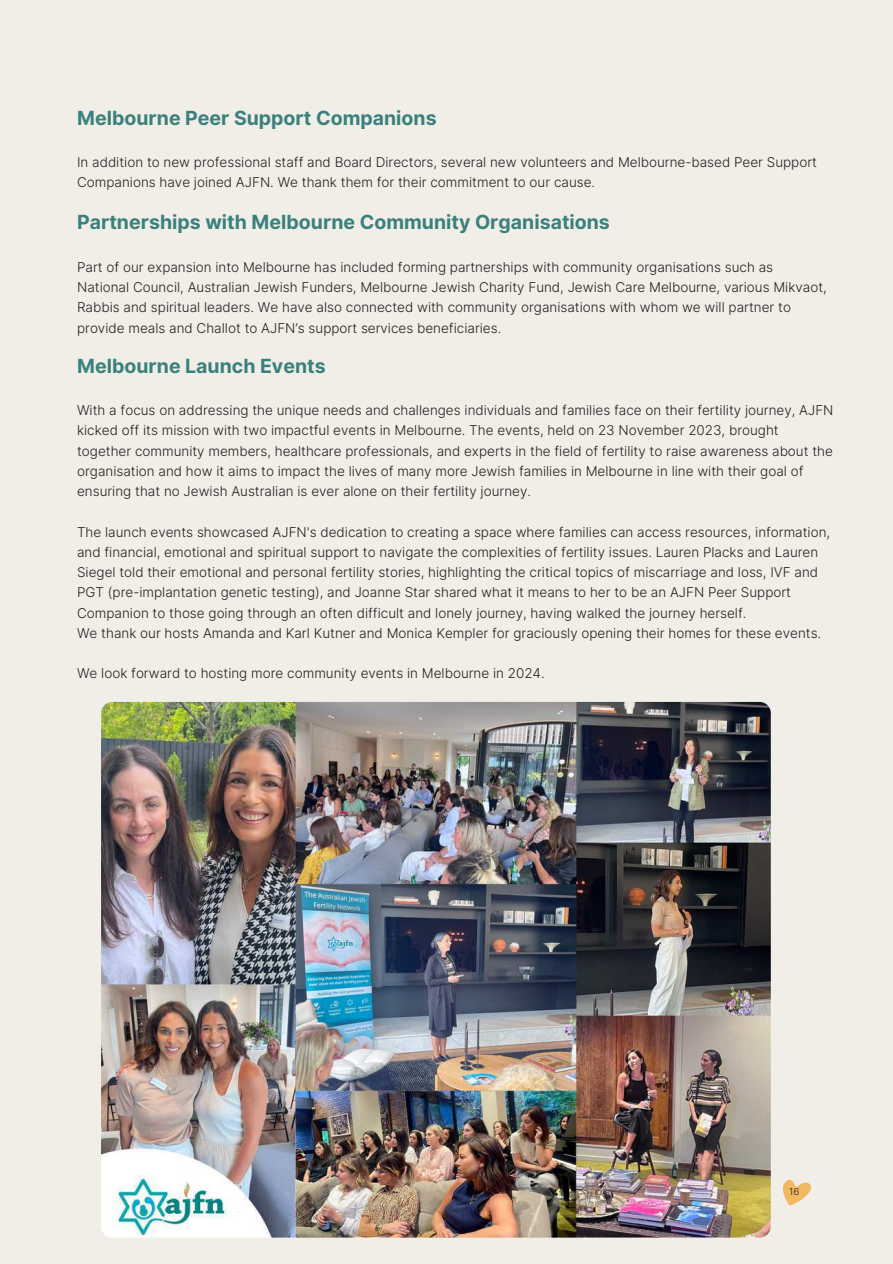
<style>
.page{position:relative;width:893px;height:1264px;background:#fff}
.page>*{position:absolute;margin:0;border:0;box-sizing:border-box;transform-origin:0 0}
.t1{font:700 19.5px "Inter";color:#3a807d}
.t2{font:300 13.5px/20.2px "Inter";color:#231f20}
.t3{font:300 9.75px "Inter";color:#231f20}
</style>
<div class="page">
<div style="left:0;top:0;width:892px;height:1263px;background:#f1eee7"></div>
<svg style="left:783px;top:1180px;width:28px;height:25px"></svg>
<img style="left:101px;top:702px;width:669px;height:535px;border-radius:11px">
<h1 class="t1" style="left:77px;top:104px;width:361px">Melbourne Peer Support Companions</h1>
<p class="t2" style="left:77px;top:152px;width:741px">In addition to new professional staff and Board Directors, several new volunteers and Melbourne-based Peer Support<br>Companions have joined AJFN. We thank them for their commitment to our cause.</p>
<h1 class="t1" style="left:77px;top:207px;width:534px">Partnerships with Melbourne Community Organisations</h1>
<p class="t2" style="left:77px;top:256px;width:751px">Part of our expansion into Melbourne has included forming partnerships with community organisations such as National Council, Australian Jewish Funders, Melbourne Jewish Charity Fund, Jewish Care Melbourne, various Mikvaot, Rabbis and spiritual leaders. We have also connected with community organisations with whom we will partner to provide meals and Challot to AJFN9s support services beneficiaries.</p>
<h1 class="t1" style="left:77px;top:352px;width:250px">Melbourne Launch Events</h1>
<p class="t2" style="left:77px;top:400px;width:757px">With a focus on addressing the unique needs and challenges individuals and families face on their fertility journey, AJFN kicked off its mission with two impactful events in Melbourne. The events, held on 23 November 2023, brought together community members, healthcare professionals, and experts in the field of fertility to raise awareness about the organisation and how it aims to impact the lives of many more Jewish families in Melbourne in line with their goal of ensuring that no Jewish Australian is ever alone on their fertility journey.</p>
<p class="t2" style="left:77px;top:521px;width:754px">The launch events showcased AJFN's dedication to creating a space where families can access resources, information, and financial, emotional and spiritual support to navigate the complexities of fertility issues. Lauren Placks and Lauren Siegel told their emotional and personal fertility stories, highlighting the critical topics of miscarriage and loss, IVF and PGT (pre-implantation genetic testing), and Joanne Star shared what it means to her to be an AJFN Peer Support Companion to those going through an often difficult and lonely journey, having walked the journey herself.<br>We thank our hosts Amanda and Karl Kutner and Monica Kempler for graciously opening their homes for these events.</p>
<p class="t2" style="left:77px;top:663px;width:469px">We look forward to hosting more community events in Melbourne in 2024.</p>
<p class="t3" style="left:789px;top:1184px;width:12px">16</p>
</div>
